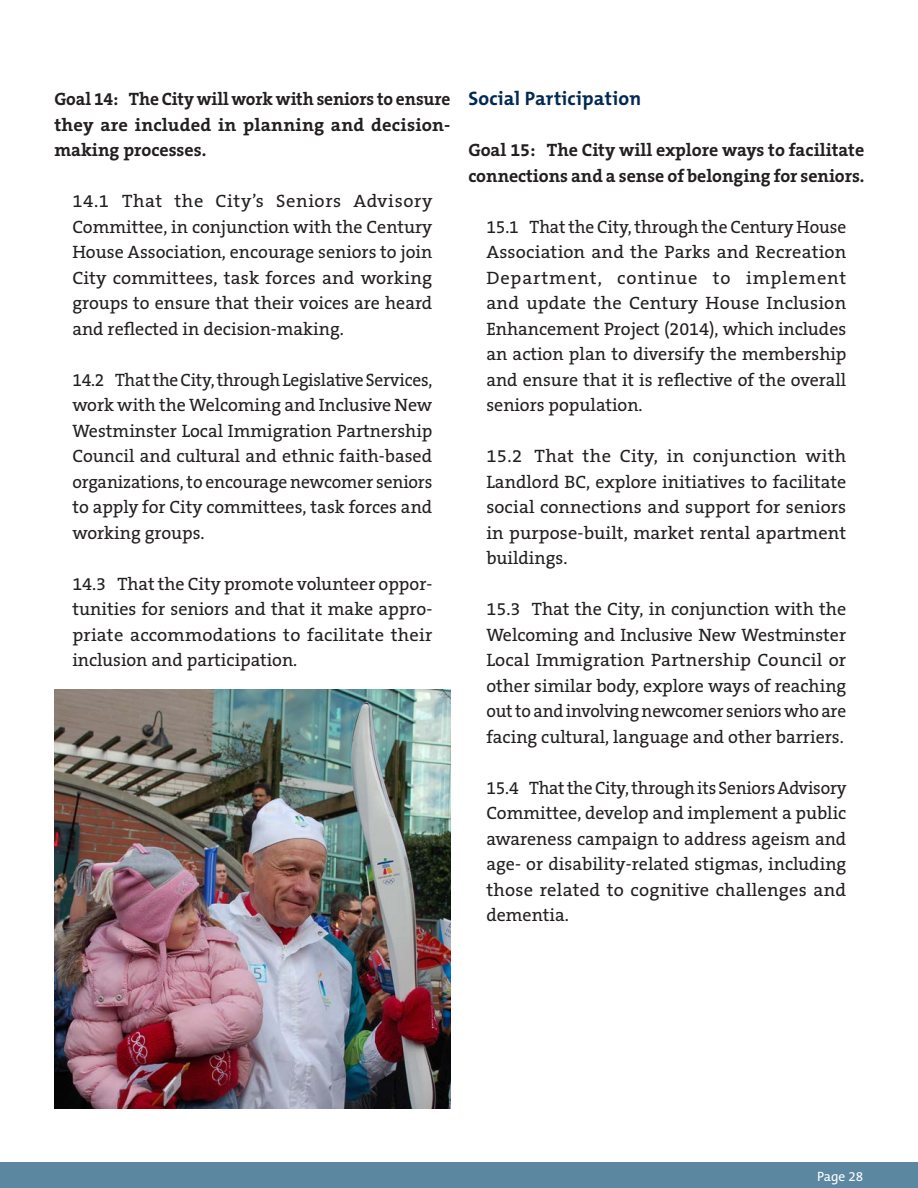
<style>
.page{position:relative;width:918px;height:1188px;background:#fff}
.page>*{position:absolute;margin:0;border:0;box-sizing:border-box;transform-origin:0 0}
.Sub-Subheading{font:700 19.5px "The Mix B7";letter-spacing:.01em;color:#002953}
.Body_Copy_Inset{font:18px/25.5px "The Serif B5 Plain";color:#231f20;text-align:justify}
.Sub-Sub-Subheading{font:700 18px/25.5px "The Serif B7";color:#231f20;text-align:justify}
.t1{font:13.5px "The Mix B5 Plain";color:#fff}
</style>
<div class="page">
<div style="left:0;top:1162px;width:918px;height:26px;background:#5c87a1"></div>
<img style="left:54px;top:689px;width:396px;height:419px">
<p class="Sub-Sub-Subheading" style="left:54px;top:87px;width:398px">Goal 14: The City will work with seniors to ensure they are included in planning and decision&shy;making processes.</p>
<p class="Body_Copy_Inset" style="left:72px;top:189px;width:362px">14.1 That the City’s Seniors Advisory Committee, in conjunction with the Century House Association, encourage seniors to join City committees, task forces and working groups to ensure that their voices are heard and reflected in decision-making.</p>
<p class="Body_Copy_Inset" style="left:72px;top:367px;width:362px">14.2 That the City, through Legislative Services, work with the Welcoming and Inclusive New Westminster Local Immigration Partnership Council and cultural and ethnic faith-based organizations, to encourage newcomer seniors to apply for City committees, task forces and working groups.</p>
<p class="Body_Copy_Inset" style="left:72px;top:571px;width:362px">14.3 That the City promote volunteer oppor&shy;tunities for seniors and that it make appro&shy;priate accommodations to facilitate their inclusion and participation.</p>
<p class="Sub-Subheading" style="left:468px;top:88px;width:174px">Social Participation</p>
<p class="Sub-Sub-Subheading" style="left:468px;top:138px;width:398px">Goal 15: The City will explore ways to facilitate connections and a sense of belonging for seniors.</p>
<p class="Body_Copy_Inset" style="left:486px;top:214px;width:362px">15.1 That the City, through the Century House Association and the Parks and Recreation Department, continue to implement and update the Century House Inclusion Enhancement Project (2014), which includes an action plan to diversify the membership and ensure that it is reflective of the overall seniors population.</p>
<p class="Body_Copy_Inset" style="left:486px;top:444px;width:362px">15.2 That the City, in conjunction with Landlord BC, explore initiatives to facilitate social connections and support for seniors in purpose-built, market rental apartment buildings.</p>
<p class="Body_Copy_Inset" style="left:486px;top:597px;width:362px">15.3 That the City, in conjunction with the Welcoming and Inclusive New Westminster Local Immigration Partnership Council or other similar body, explore ways of reaching out to and involving newcomer seniors who are facing cultural, language and other barriers.</p>
<p class="Body_Copy_Inset" style="left:486px;top:775px;width:362px">15.4 That the City, through its Seniors Advisory Committee, develop and implement a public awareness campaign to address ageism and age- or disability-related stigmas, including those related to cognitive challenges and dementia.</p>
<p class="t1" style="left:817px;top:1169px;width:48px">Page 28</p>
</div>
